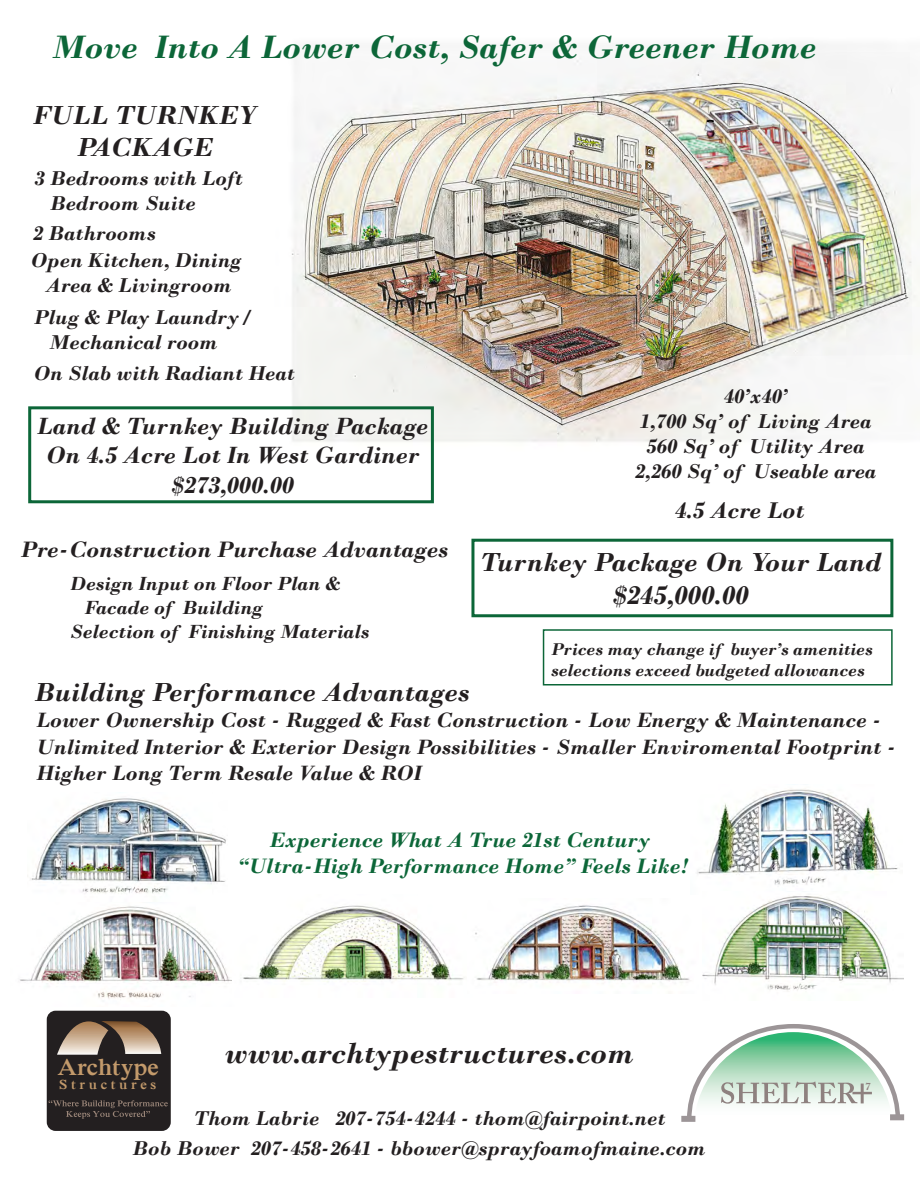
<style>
.page{position:relative;width:920px;height:1188px;background:#fff}
.page>*{position:absolute;margin:0;border:0;box-sizing:border-box;transform-origin:0 0}
.t1{font:50.55px "Adobe Garamond Pro";color:#8e817f}
.t2{font:italic 700 34.05px "Bodoni";color:#0c6638}
.t3{font:italic 700 30.3px "Bodoni";color:#231f20}
.t4{font:italic 700 27.45px/32.8px "Bodoni";color:#231f20;text-align:center}
.t5{font:italic 700 24.6px/29.5px "Bodoni";color:#231f20;text-align:center}
.t6{font:700 24.15px "Iskoola Pota";color:#c39a6b}
.t7{font:italic 700 23.85px "Bodoni";color:#231f20}
.t8{font:italic 700 23.4px "Bodoni";color:#231f20}
.t9{font:italic 700 21.9px/26.2px "Bodoni";color:#0c6638;text-align:center}
.t10{font:italic 700 21.75px/26.1px "Bodoni";color:#231f20}
.t11{font:italic 700 21px/25.2px "Bodoni";color:#231f20}
.t12{font:italic 700 19.95px "Bodoni";color:#231f20}
.t13{font:italic 700 17.85px/21.5px "Bodoni";color:#231f20}
.t14{font:700 13.95px "Iskoola Pota";color:#c39a6b}
.t15{font:700 10.5px "Adobe Caslon Pro";color:#8e817f}
</style>
<div class="page">
<div style="left:681px;top:1116px;width:14px;height:6px;background:#9c9597"></div>
<div style="left:889px;top:1114px;width:14px;height:6px;background:#9c9597"></div>
<svg style="left:684px;top:1024px;width:217px;height:98px"></svg>
<div style="left:542px;top:629px;width:350px;height:57px;border:2px solid #0c6638"></div>
<div style="left:471px;top:539px;width:421px;height:78px;border:3px solid #0c6638"></div>
<img style="left:292px;top:44px;width:627px;height:416px">
<img style="left:596px;top:52px;width:315px;height:306px">
<svg style="left:723px;top:110px;width:8px;height:3px"></svg>
<svg style="left:706px;top:120px;width:7px;height:2px"></svg>
<div style="left:28px;top:406px;width:405px;height:97px;border:3px solid #0c6638"></div>
<div style="left:47px;top:1011px;width:124px;height:120px;background:#231f20;border-radius:9px"></div>
<svg style="left:57px;top:1021px;width:104px;height:34px"></svg>
<svg style="left:49px;top:1100px;width:119px;height:19px"></svg>
<img style="left:27px;top:798px;width:199px;height:96px">
<img style="left:697px;top:789px;width:201px;height:96px">
<img style="left:19px;top:906px;width:213px;height:93px">
<img style="left:243px;top:905px;width:222px;height:77px">
<img style="left:475px;top:905px;width:215px;height:79px">
<img style="left:702px;top:896px;width:201px;height:95px">
<h2 class="t2" style="left:52px;top:26px;width:766px">Move Into A Lower Cost, Safer &amp; Greener Home</h2>
<h3 class="t4" style="left:33px;top:98px;width:226px">FULL TURNKEY<br>PACKAGE</h3>
<p class="t11" style="left:50px;top:166px;width:194px;text-indent:-15px">3 Bedrooms with Loft<br>Bedroom Suite</p>
<p class="t11" style="left:30px;top:219px;width:213px;line-height:27.5px">2 Bathrooms<br>Open Kitchen, Dining</p>
<p class="t11" style="left:34px;top:270px;width:218px;line-height:31.5px;text-align:center">Area &amp; Livingroom<br>Plug &amp; Play Laundry /</p>
<p class="t11" style="left:33px;top:326px;width:263px;line-height:31.7px;text-indent:16px">Mechanical room<br>On Slab with Radiant Heat</p>
<p class="t5" style="left:37px;top:411px;width:393px">Land &amp; Turnkey Building Package<br>On 4.5 Acre Lot In West Gardiner $273,000.00</p>
<p class="t11" style="left:634px;top:383px;width:243px;text-align:center">40’x40’<br>1,700 Sq’ of Living Area<br>560 Sq’ of Utility Area<br>2,260 Sq’ of Useable area</p>
<p class="t7" style="left:674px;top:496px;width:131px">4.5 Acre Lot</p>
<p class="t8" style="left:20px;top:535px;width:429px">Pre-Construction Purchase Advantages</p>
<p class="t12" style="left:70px;top:572px;width:272px">Design Input on Floor Plan &amp;</p>
<p class="t12" style="left:84px;top:596px;width:180px">Facade of Building</p>
<p class="t12" style="left:70px;top:620px;width:301px">Selection of Finishing Materials</p>
<h3 class="t4" style="left:479px;top:546px;width:403px">Turnkey Package On Your Land $245,000.00</h3>
<p class="t13" style="left:550px;top:638px;width:323px">Prices may change if buyer’s amenities selections exceed budgeted allowances</p>
<p class="t10" style="left:36px;top:708px;width:861px">Lower Ownership Cost - Rugged &amp; Fast Construction - Low Energy &amp; Maintenance -<br>Unlimited Interior &amp; Exterior Design Possibilities - Smaller Enviromental Footprint -<br>Higher Long Term Resale Value &amp; ROI</p>
<h3 class="t4" style="left:34px;top:676px;width:437px">Building Performance Advantages</h3>
<p class="t6" style="left:57px;top:1054px;width:103px">Archtype</p>
<p class="t14" style="left:59px;top:1076px;width:98px">S t r u c t u r e s</p>
<p class="t9" style="left:238px;top:827px;width:451px">Experience What A True 21st Century “Ultra-High Performance Home” Feels Like!</p>
<h3 class="t3" style="left:225px;top:1036px;width:410px">www.archtypestructures.com</h3>
<p class="t11" style="left:132px;top:1103px;width:574px;line-height:30.6px;text-indent:61px">Thom Labrie 207-754-4244 - thom@fairpoint.net<br>Bob Bower 207-458-2641 - bbower@sprayfoamofmaine.com</p>
<p class="t15" style="left:865px;top:1081px;width:7px">7</p>
<h1 class="t1" style="left:849px;top:1057px;width:27px">+</h1>
</div>
